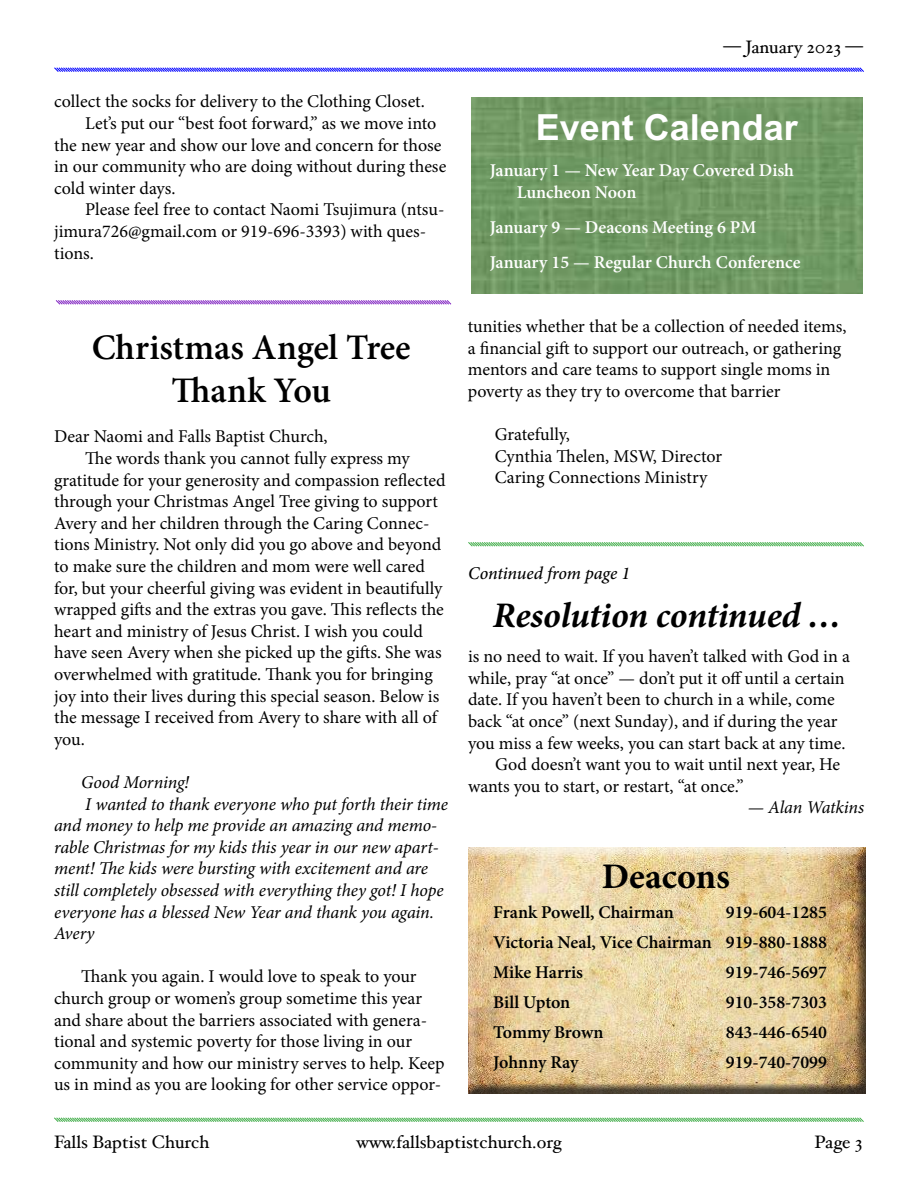
<style>
.page{position:relative;width:918px;height:1188px;background:#fff}
.page>*{position:absolute;margin:0;border:0;box-sizing:border-box;transform-origin:0 0}
.t1{font:600 36px/43.2px "Minion Pro";letter-spacing:-.005em;color:#000;text-align:center}
.t2{font:italic 700 36px "Minion Pro";letter-spacing:-.01em;color:#000}
.t3{font:700 36px "Arial";color:#fff}
.t4{font:700 36px "Minion Pro";color:#000}
.t5{font:18px/21.6px "Minion Pro";letter-spacing:-.005em;color:#000}
.t6{font:italic 18px "Minion Pro";letter-spacing:-.01em;color:#000}
.t7{font:600 18px/30px "Minion Pro";color:#000;text-align:justify}
.t8{font:600 18px/21.6px "Minion Pro";letter-spacing:-.005em;color:#fff}
.t9{font:18px "Hoefler Text";color:#000}
.t10{font:italic 500 18px "Minion Pro";letter-spacing:-.01em;color:#000}
</style>
<div class="page">
<svg style="left:55px;top:300px;width:397px;height:5px"></svg>
<svg style="left:54px;top:1117px;width:810px;height:5px"></svg>
<svg style="left:54px;top:67px;width:810px;height:5px"></svg>
<div style="left:467px;top:847px;width:399px;height:247px;background:#000;opacity:.75"></div>
<svg style="left:468px;top:542px;width:396px;height:5px"></svg>
<img style="left:471px;top:98px;width:391px;height:195px">
<p class="t5" style="left:54px;top:91px;width:372px">collect the socks for delivery to the Clothing Closet.</p>
<p class="t5" style="left:85px;top:113px;width:353px">Let’s put our “best foot forward,” as we move into</p>
<p class="t5" style="left:54px;top:134px;width:389px">the new year and show our love and concern for those</p>
<p class="t5" style="left:54px;top:156px;width:394px">in our community who are doing without during these</p>
<p class="t5" style="left:54px;top:177px;width:123px">cold winter days.</p>
<p class="t5" style="left:85px;top:199px;width:361px">Please feel free to contact Naomi Tsujimura (ntsu-</p>
<p class="t5" style="left:54px;top:221px;width:374px">jimura726@gmail.com or 919-696-3393) with ques-</p>
<p class="t5" style="left:54px;top:242px;width:41px">tions.</p>
<h1 class="t1" style="left:92px;top:326px;width:320px">Christmas Angel Tree<br>Thank You</h1>
<p class="t5" style="left:54px;top:426px;width:275px">Dear Naomi and Falls Baptist Church,</p>
<p class="t5" style="left:85px;top:447px;width:326px">The words thank you cannot fully express my</p>
<p class="t5" style="left:54px;top:469px;width:393px">gratitude for your generosity and compassion reflected</p>
<p class="t5" style="left:54px;top:491px;width:385px">through your Christmas Angel Tree giving to support</p>
<p class="t5" style="left:54px;top:512px;width:377px">Avery and her children through the Caring Connec-</p>
<p class="t5" style="left:54px;top:534px;width:389px">tions Ministry. Not only did you go above and beyond</p>
<p class="t5" style="left:54px;top:555px;width:372px">to make sure the children and mom were well cared</p>
<p class="t5" style="left:54px;top:577px;width:390px">for, but your cheerful giving was evident in beautifully</p>
<p class="t5" style="left:54px;top:599px;width:391px">wrapped gifts and the extras you gave. This reflects the</p>
<p class="t5" style="left:54px;top:620px;width:370px">heart and ministry of Jesus Christ. I wish you could</p>
<p class="t5" style="left:54px;top:642px;width:389px">have seen Avery when she picked up the gifts. She was</p>
<p class="t5" style="left:54px;top:663px;width:380px">overwhelmed with gratitude. Thank you for bringing</p>
<p class="t5" style="left:54px;top:685px;width:387px">joy into their lives during this special season. Below is</p>
<p class="t5" style="left:54px;top:707px;width:385px">the message I received from Avery to share with all of</p>
<p class="t5" style="left:54px;top:728px;width:32px">you.</p>
<p class="t6" style="left:81px;top:770px;width:110px">Good Morning!</p>
<p class="t6" style="left:85px;top:791px;width:364px">I wanted to thank everyone who put forth their time</p>
<p class="t6" style="left:54px;top:813px;width:385px">and money to help me provide an amazing and memo-</p>
<p class="t6" style="left:54px;top:835px;width:386px">rable Christmas for my kids this year in our new apart-</p>
<p class="t6" style="left:54px;top:856px;width:375px">ment! The kids were bursting with excitement and are</p>
<p class="t6" style="left:54px;top:878px;width:391px">still completely obsessed with everything they got! I hope</p>
<p class="t6" style="left:54px;top:899px;width:382px">everyone has a blessed New Year and thank you again.</p>
<p class="t6" style="left:54px;top:921px;width:42px">Avery</p>
<p class="t5" style="left:54px;top:966px;width:392px;text-indent:27px">Thank you again. I would love to speak to your church group or women’s group sometime this year and share about the barriers associated with genera&shy;tional and systemic poverty for those living in our community and how our ministry serves to help. Keep us in mind as you are looking for other service oppor-</p>
<p class="t9" style="left:723px;top:36px;width:141px">— January 2023 —</p>
<h1 class="t3" style="left:536px;top:102px;width:264px">Event Calendar</h1>
<p class="t8" style="left:517px;top:160px;width:279px;text-indent:-27px">January 1 — New Year Day Covered Dish<br>Luncheon Noon</p>
<p class="t8" style="left:490px;top:210px;width:312px;line-height:35.1px">January 9 — Deacons Meeting 6 PM<br>January 15 — Regular Church Conference</p>
<p class="t5" style="left:468px;top:316px;width:380px">tunities whether that be a collection of needed items, a financial gift to support our outreach, or gathering mentors and care teams to support single moms in poverty as they try to overcome that barrier</p>
<p class="t5" style="left:495px;top:424px;width:229px">Gratefully,<br>Cynthia Thelen, MSW, Director<br>Caring Connections Ministry</p>
<p class="t10" style="left:468px;top:561px;width:163px">Continued from page 1</p>
<h1 class="t2" style="left:493px;top:590px;width:350px">Resolution continued …</h1>
<p class="t5" style="left:468px;top:646px;width:383px">is no need to wait. If you haven’t talked with God in a</p>
<p class="t5" style="left:468px;top:667px;width:378px">while, pray “at once” — don’t put it off until a certain</p>
<p class="t5" style="left:468px;top:689px;width:368px">date. If you haven’t been to church in a while, come</p>
<p class="t5" style="left:468px;top:711px;width:371px">back “at once” (next Sunday), and if during the year</p>
<p class="t5" style="left:468px;top:732px;width:379px">you miss a few weeks, you can start back at any time.</p>
<p class="t5" style="left:495px;top:754px;width:347px">God doesn’t want you to wait until next year, He</p>
<p class="t5" style="left:468px;top:775px;width:277px">wants you to start, or restart, “at once.”</p>
<p class="t6" style="left:748px;top:795px;width:118px">— Alan Watkins</p>
<h1 class="t4" style="left:602px;top:851px;width:130px">Deacons</h1>
<p class="t7" style="left:493px;top:897px;width:182px">Frank Powell, Chairman</p>
<p class="t7" style="left:493px;top:897px;width:335px;text-indent:233px">919-604-1285<br>Victoria Neal, Vice Chairman 919-880-1888<br>Mike Harris</p>
<p class="t7" style="left:726px;top:957px;width:103px">919-746-5697</p>
<p class="t7" style="left:493px;top:987px;width:79px">Bill Upton</p>
<p class="t7" style="left:726px;top:987px;width:103px">910-358-7303</p>
<p class="t7" style="left:493px;top:1017px;width:112px">Tommy Brown</p>
<p class="t7" style="left:726px;top:1017px;width:103px">843-446-6540</p>
<p class="t7" style="left:493px;top:1047px;width:87px">Johnny Ray</p>
<p class="t7" style="left:726px;top:1047px;width:103px">919-740-7099</p>
<p class="t9" style="left:54px;top:1131px;width:157px">Falls Baptist Church</p>
<p class="t9" style="left:356px;top:1131px;width:207px">www.fallsbaptistchurch.org</p>
<p class="t9" style="left:815px;top:1131px;width:49px">Page 3</p>
</div>
